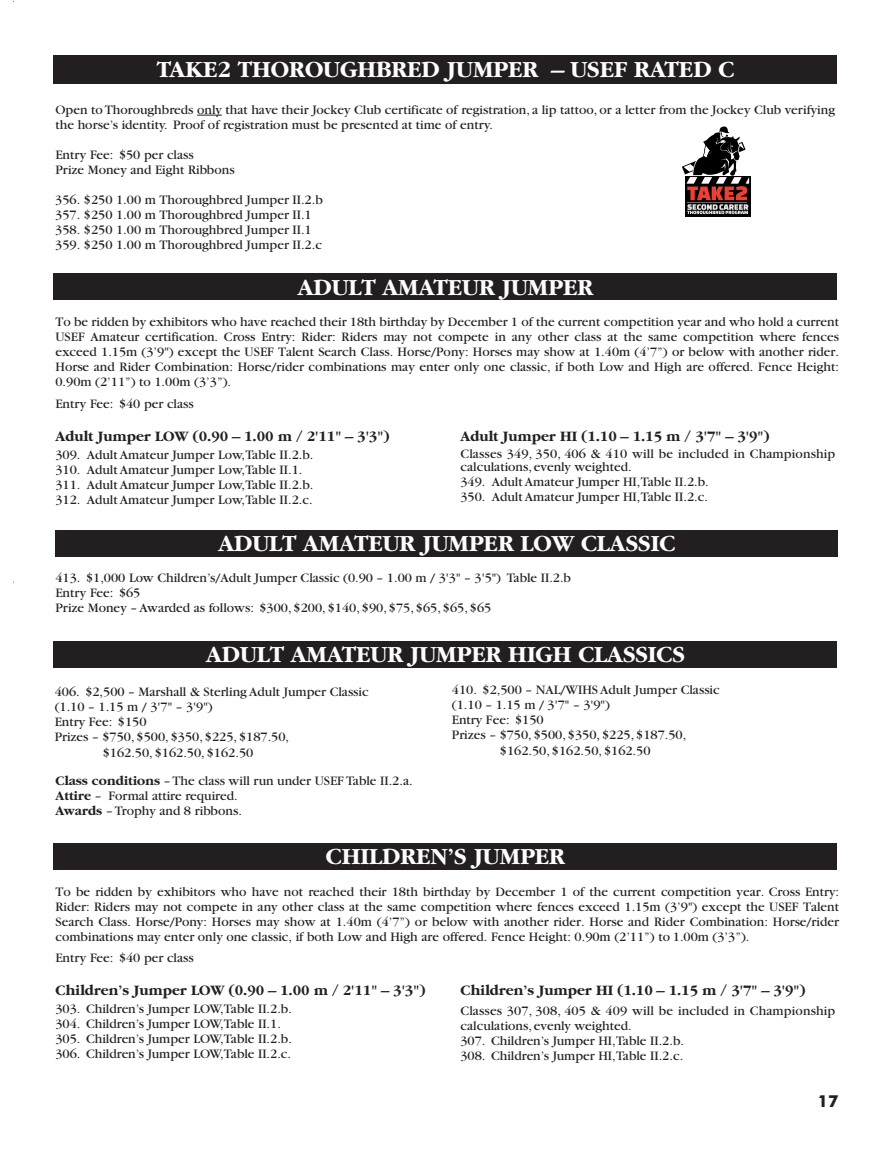
<style>
.page{position:relative;width:891px;height:1161px;background:#fff}
.page>*{position:absolute;margin:0;border:0;box-sizing:border-box;transform-origin:0 0}
.t1{font:700 24px "Garamond";color:#fff}
.t2{font:700 16.5px "Futura BT";color:#231f20}
.t3{font:700 15px "Garamond";color:#231f20}
.t4{font:13.5px/15px "Garamond";color:#231f20}
.s1{font-weight:700}
</style>
<div class="page">
<div style="left:54px;top:273px;width:783px;height:27px;background:#231f20"></div>
<div style="left:54px;top:641px;width:783px;height:27px;background:#231f20"></div>
<div style="left:54px;top:843px;width:783px;height:27px;background:#231f20"></div>
<div style="left:54px;top:56px;width:783px;height:28px;background:#231f20"></div>
<svg style="left:197px;top:115px;width:25px;height:1px"></svg>
<div style="left:55px;top:530px;width:783px;height:27px;background:#231f20"></div>
<div style="left:685px;top:176px;width:65px;height:41px;background:#000"></div>
<svg style="left:682px;top:126px;width:69px;height:89px"></svg>
<h1 class="t1" style="left:157px;top:56px;width:579px">TAKE2 THOROUGHBRED JUMPER – USEF RATED C</h1>
<p class="t4" style="left:55px;top:102px;width:781px">Open to Thoroughbreds only that have their Jockey Club certificate of registration, a lip tattoo, or a letter from the Jockey Club verifying the horse’s identity. Proof of registration must be presented at time of entry.</p>
<p class="t4" style="left:55px;top:147px;width:181px">Entry Fee: $50 per class<br>Prize Money and Eight Ribbons</p>
<p class="t4" style="left:55px;top:192px;width:269px">356. $250 1.00 m Thoroughbred Jumper II.2.b 357. $250 1.00 m Thoroughbred Jumper II.1<br>358. $250 1.00 m Thoroughbred Jumper II.1<br>359. $250 1.00 m Thoroughbred Jumper II.2.c</p>
<h1 class="t1" style="left:298px;top:274px;width:297px">ADULT AMATEUR JUMPER</h1>
<p class="t4" style="left:55px;top:315px;width:785px;text-align:justify">To be ridden by exhibitors who have reached their 18th birthday by December 1 of the current competition year and who hold a current USEF Amateur certification. Cross Entry: Rider: Riders may not compete in any other class at the same competition where fences exceed 1.15m (3’9") except the USEF Talent Search Class. Horse/Pony: Horses may show at 1.40m (4’7”) or below with another rider.<br>Horse and Rider Combination: Horse/rider combinations may enter only one classic, if both Low and High are offered. Fence Height:<br>0.90m (2’11”) to 1.00m (3’3”).</p>
<p class="t4" style="left:55px;top:397px;width:140px">Entry Fee: $40 per class</p>
<p class="t3" style="left:55px;top:428px;width:335px">Adult Jumper LOW (0.90 – 1.00 m / 2'11" – 3'3")</p>
<p class="t4" style="left:55px;top:448px;width:259px">309. Adult Amateur Jumper Low,Table II.2.b.<br>310. Adult Amateur Jumper Low,Table II.1.<br>311. Adult Amateur Jumper Low,Table II.2.b.<br>312. Adult Amateur Jumper Low,Table II.2.c.</p>
<p class="t3" style="left:460px;top:428px;width:310px">Adult Jumper HI (1.10 – 1.15 m / 3'7" – 3'9")</p>
<p class="t4" style="left:460px;top:447px;width:376px;line-height:13.5px">Classes 349, 350, 406 &amp; 410 will be included in Championship calculations, evenly weighted.</p>
<p class="t4" style="left:460px;top:474px;width:250px">349. Adult Amateur Jumper HI,Table II.2.b.<br>350. Adult Amateur Jumper HI,Table II.2.c.</p>
<h1 class="t1" style="left:218px;top:530px;width:458px">ADULT AMATEUR JUMPER LOW CLASSIC</h1>
<p class="t4" style="left:55px;top:570px;width:517px">413. $1,000 Low Children’s/Adult Jumper Classic (0.90 – 1.00 m / 3'3" – 3'5") Table II.2.b<br>Entry Fee: $65<br>Prize Money – Awarded as follows: $300, $200, $140, $90, $75, $65, $65, $65</p>
<h1 class="t1" style="left:206px;top:641px;width:480px">ADULT AMATEUR JUMPER HIGH CLASSICS</h1>
<p class="t4" style="left:55px;top:684px;width:316px">406. $2,500 – Marshall &amp; Sterling Adult Jumper Classic (1.10 – 1.15 m / 3'7" – 3'9")<br>Entry Fee: $150<br>Prizes – $750, $500, $350, $225, $187.50,</p>
<p class="t4" style="left:55px;top:739px;width:359px;line-height:27.8px;text-indent:47px">$162.50, $162.50, $162.50<br><span class="s1">Class conditions</span> – The class will run under USEF Table II.2.a.</p>
<p class="t4" style="left:55px;top:788px;width:188px"><span class="s1">Attire</span> – Formal attire required.<br><span class="s1">Awards</span> – Trophy and 8 ribbons.</p>
<p class="t4" style="left:452px;top:682px;width:269px">410. $2,500 – NAL/WIHS Adult Jumper Classic (1.10 – 1.15 m / 3'7" – 3'9")<br>Entry Fee: $150<br>Prizes – $750, $500, $350, $225, $187.50,</p>
<p class="t4" style="left:500px;top:744px;width:152px">$162.50, $162.50, $162.50</p>
<h1 class="t1" style="left:326px;top:843px;width:241px">CHILDREN’S JUMPER</h1>
<p class="t4" style="left:55px;top:884px;width:785px;text-align:justify">To be ridden by exhibitors who have not reached their 18th birthday by December 1 of the current competition year. Cross Entry:<br>Rider: Riders may not compete in any other class at the same competition where fences exceed 1.15m (3’9") except the USEF Talent Search Class. Horse/Pony: Horses may show at 1.40m (4’7”) or below with another rider. Horse and Rider Combination: Horse/rider combinations may enter only one classic, if both Low and High are offered. Fence Height: 0.90m ( ’11”) to 1.00m (3’3”).</p>
<p class="t4" style="left:55px;top:951px;width:140px">Entry Fee: $40 per class</p>
<p class="t3" style="left:55px;top:982px;width:371px">Children’s Jumper LOW (0.90 – 1.00 m / 2'11" – 3'3")</p>
<p class="t4" style="left:55px;top:1002px;width:238px">303. Children’s Jumper LOW,Table II.2.b.<br>304. Children’s Jumper LOW,Table II.1.<br>305. Children’s Jumper LOW,Table II.2.b.<br>306. Children’s Jumper LOW,Table II.2.c.</p>
<p class="t4" style="left:619px;top:929px;width:9px">2</p>
<p class="t3" style="left:460px;top:982px;width:346px">Children’s Jumper HI (1.10 – 1.15 m / 3'7" – 3'9")</p>
<p class="t4" style="left:460px;top:1003px;width:376px">Classes 307, 308, 405 &amp; 409 will be included in Championship calculations, evenly weighted.<br>307. Children’s Jumper HI,Table II.2.b.<br>308. Children’s Jumper HI,Table II.2.c.</p>
<p class="t2" style="left:818px;top:1091px;width:22px">17</p>
</div>
